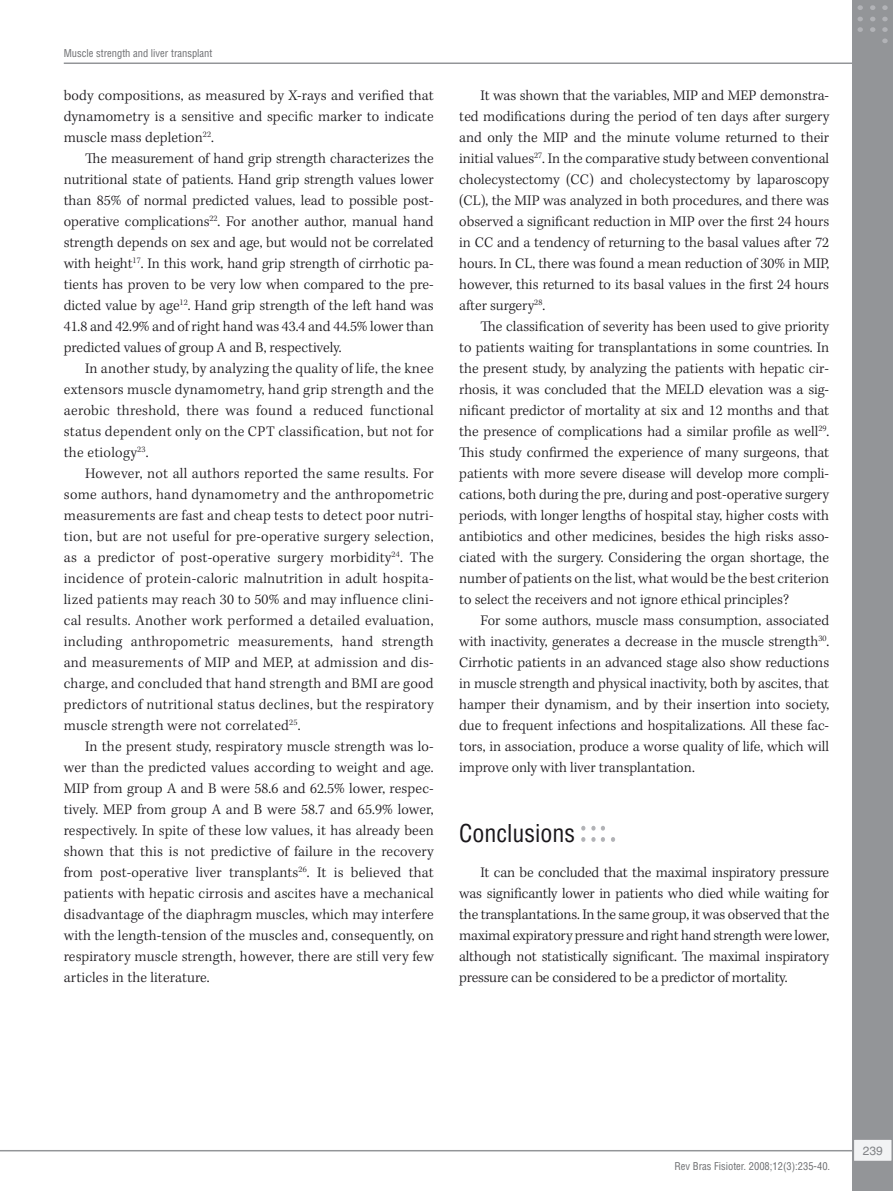
<style>
.page{position:relative;width:893px;height:1191px;background:#fff}
.page>*{position:absolute;margin:0;border:0;box-sizing:border-box;transform-origin:0 0}
.z04_0_Sub1{font:condensed 24px "Helvetica LT Std";color:#1a171b}
.z05_0_texto_txt{font:300 15px/21px "Kepler Std";letter-spacing:.005em;color:#1a171b;text-align:justify}
.t1{font:12px "Helvetica LT Std";color:#808285}
.t2{font:condensed 10.5px "Helvetica LT Std";color:#6c6d70}
</style>
<div class="page">
<hr style="left:0;top:1150px;width:879px;height:1px;background:#939598">
<hr style="left:64px;top:62px;width:810px;height:2px;background:#939598">
<div style="left:853px;top:0;width:40px;height:1191px;background:#939598"></div>
<div style="left:853px;top:1139px;width:39px;height:22px;background:#f2f3f4"></div>
<div style="left:853px;top:1138px;width:40px;height:24px;border:2px solid #939598"></div>
<svg style="left:857px;top:27px;width:6px;height:5px"></svg>
<svg style="left:857px;top:17px;width:6px;height:4px"></svg>
<svg style="left:857px;top:5px;width:6px;height:5px"></svg>
<svg style="left:870px;top:27px;width:5px;height:5px"></svg>
<svg style="left:870px;top:17px;width:5px;height:4px"></svg>
<svg style="left:870px;top:5px;width:5px;height:5px"></svg>
<svg style="left:882px;top:27px;width:6px;height:5px"></svg>
<svg style="left:882px;top:38px;width:6px;height:5px"></svg>
<svg style="left:882px;top:17px;width:6px;height:4px"></svg>
<svg style="left:882px;top:5px;width:6px;height:5px"></svg>
<svg style="left:611px;top:837px;width:4px;height:5px"></svg>
<svg style="left:591px;top:837px;width:14px;height:5px"></svg>
<svg style="left:581px;top:837px;width:4px;height:5px"></svg>
<svg style="left:591px;top:825px;width:14px;height:5px"></svg>
<svg style="left:581px;top:825px;width:4px;height:5px"></svg>
<p class="t2" style="left:64px;top:46px;width:150px">Muscle strength and liver transplant</p>
<p class="z05_0_texto_txt" style="left:64px;top:85px;width:371px">body compositions, as measured by X-rays and verified that dynamometry is a sensitive and specific marker to indicate muscle mass depletion<sup>22</sup>.</p>
<p class="z05_0_texto_txt" style="left:64px;top:148px;width:371px;text-indent:21px">The measurement of hand grip strength characterizes the nutritional state of patients. Hand grip strength values lower than 85% of normal predicted values, lead to possible post&shy;operative complications<sup>22</sup>. For another author, manual hand strength depends on sex and age, but would not be correlated with height<sup>17</sup>. In this work, hand grip strength of cirrhotic pa&shy;tients has proven to be very low when compared to the pre&shy;dicted value by age<sup>12</sup>. Hand grip strength of the left hand was 41.8 and 42.9% and of right hand was 43.4 and 44.5% lower than predicted values of group A and B, respectively.</p>
<p class="z05_0_texto_txt" style="left:64px;top:358px;width:371px;text-indent:21px">In another study, by analyzing the quality of life, the knee extensors muscle dynamometry, hand grip strength and the aerobic threshold, there was found a reduced functional status dependent only on the CPT classification, but not for the etiology<sup>23</sup>.</p>
<p class="z05_0_texto_txt" style="left:64px;top:463px;width:371px;text-indent:21px">However, not all authors reported the same results. For some authors, hand dynamometry and the anthropometric measurements are fast and cheap tests to detect poor nutri&shy;tion, but are not useful for pre-operative surgery selection, as a predictor of post-operative surgery morbidity<sup>24</sup>. The incidence of protein-caloric malnutrition in adult hospita&shy;lized patients may reach 30 to 50% and may influence clini&shy;cal results. Another work performed a detailed evaluation, including anthropometric measurements, hand strength and measurements of MIP and MEP, at admission and dis&shy;charge, and concluded that hand strength and BMI are good predictors of nutritional status declines, but the respiratory muscle strength were not correlated<sup>25</sup>.</p>
<p class="z05_0_texto_txt" style="left:64px;top:736px;width:371px;text-indent:21px">In the present study, respiratory muscle strength was lo&shy;wer than the predicted values according to weight and age.<br>MIP from group A and B were 58.6 and 62.5% lower, respec&shy;tively. MEP from group A and B were 58.7 and 65.9% lower, respectively. In spite of these low values, it has already been shown that this is not predictive of failure in the recovery from post-operative liver transplants<sup>26</sup>. It is believed that patients with hepatic cirrosis and ascites have a mechanical disadvantage of the diaphragm muscles, which may interfere with the length-tension of the muscles and, consequently, on respiratory muscle strength, however, there are still very few articles in the literature.</p>
<p class="z05_0_texto_txt" style="left:459px;top:85px;width:371px;text-indent:21px">It was shown that the variables, MIP and MEP demonstra&shy;ted modifications during the period of ten days after surgery and only the MIP and the minute volume returned to their initial values<sup>27</sup>. In the comparative study between conventional cholecystectomy (CC) and cholecystectomy by laparoscopy (CL), the MIP was analyzed in both procedures, and there was observed a significant reduction in MIP over the first 24 hours in CC and a tendency of returning to the basal values after 72 hours. In CL, there was found a mean reduction of 30% in MIP, however, this returned to its basal values in the first 24 hours after surgery<sup>28</sup>.</p>
<p class="z05_0_texto_txt" style="left:459px;top:316px;width:371px;text-indent:21px">The classification of severity has been used to give priority to patients waiting for transplantations in some countries. In the present study, by analyzing the patients with hepatic cir&shy;rhosis, it was concluded that the MELD elevation was a sig&shy;nificant predictor of mortality at six and 12 months and that the presence of complications had a similar profile as well<sup>29</sup>.<br>This study confirmed the experience of many surgeons, that patients with more severe disease will develop more compli&shy;cations, both during the pre, during and post-operative surgery periods, with longer lengths of hospital stay, higher costs with antibiotics and other medicines, besides the high risks asso&shy;ciated with the surgery. Considering the organ shortage, the number of patients on the list, what would be the best criterion to select the receivers and not ignore ethical principles?</p>
<p class="z05_0_texto_txt" style="left:459px;top:610px;width:371px;text-indent:21px">For some authors, muscle mass consumption, associated with inactivity, generates a decrease in the muscle strength<sup>30</sup>.<br>Cirrhotic patients in an advanced stage also show reductions in muscle strength and physical inactivity, both by ascites, that hamper their dynamism, and by their insertion into society, due to frequent infections and hospitalizations. All these fac&shy;tors, in association, produce a worse quality of life, which will improve only with liver transplantation.</p>
<p class="z04_0_Sub1" style="left:459px;top:818px;width:117px">Conclusions</p>
<p class="z05_0_texto_txt" style="left:459px;top:862px;width:371px;text-indent:21px">It can be concluded that the maximal inspiratory pressure was significantly lower in patients who died while waiting for the transplantations. In the same group, it was observed that the maximal expiratory pressure and right hand strength were lower, although not statistically significant. The maximal inspiratory pressure can be considered to be a predictor of mortality.</p>
<p class="t2" style="left:674px;top:1160px;width:157px">Rev Bras Fisioter. 2008;12(3):235-40.</p>
<p class="t1" style="left:863px;top:1143px;width:22px">239</p>
</div>
